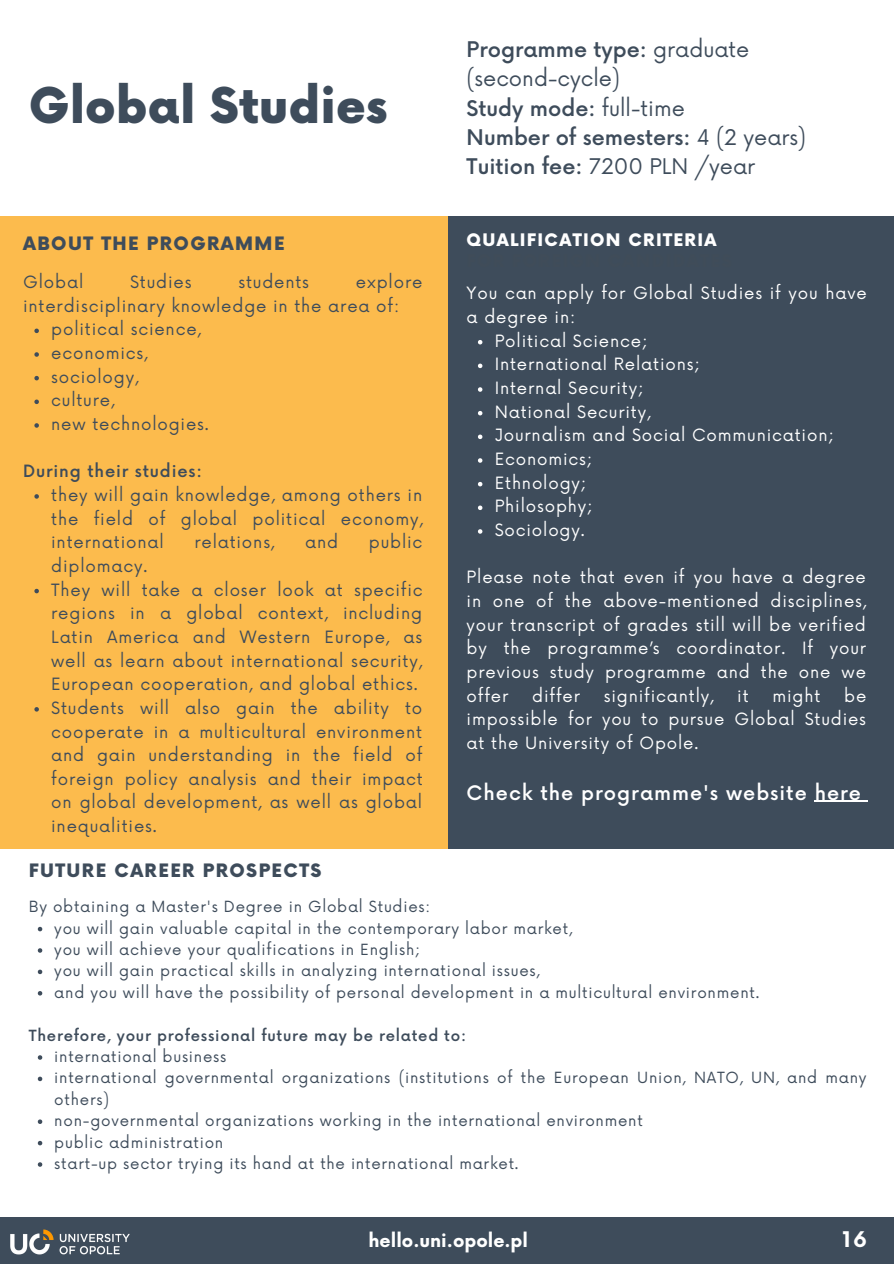
<style>
.page{position:relative;width:894px;height:1264px;background:#fff}
.page>*{position:absolute;margin:0;border:0;box-sizing:border-box;transform-origin:0 0}
.t1{font:900 48px "Now";color:#3e4c5b}
.t2{font:500 21px/29.2px "Now";color:#3e4c5b}
.t3{font:700 21px "Now";color:#fff}
.t4{font:500 19.5px "Now";letter-spacing:.05em;color:#fff}
.t5{font:900 18px "Now";letter-spacing:.08em;color:#3e4c5b}
.t6{font:700 18px "Now";color:#fff}
.t7{font:900 16.8px "Now";letter-spacing:.08em;color:#fff}
.t8{font:16.5px/23.7px "Now";letter-spacing:.05em;color:#3e4c5b}
.t9{font:16.5px/23.7px "Now";letter-spacing:.05em;color:#fff}
.t10{font:500 16.5px "Now";letter-spacing:.05em;color:#3e4c5b}
.t11{font:15px/21.5px "Now";letter-spacing:.05em;color:#3e4c5b}
.t12{font:500 15px "Now";letter-spacing:.05em;color:#3e4c5b}
.s1{font-weight:400}
</style>
<div class="page">
<div style="left:447px;top:216px;width:446px;height:633px;background:#3e4c5b"></div>
<div style="left:0;top:216px;width:447px;height:633px;background:#fcbb4d"></div>
<svg style="left:34px;top:328px;width:5px;height:5px"></svg>
<svg style="left:34px;top:352px;width:5px;height:5px"></svg>
<svg style="left:34px;top:376px;width:5px;height:4px"></svg>
<svg style="left:34px;top:399px;width:5px;height:5px"></svg>
<svg style="left:34px;top:423px;width:5px;height:5px"></svg>
<svg style="left:34px;top:494px;width:5px;height:4px"></svg>
<svg style="left:34px;top:589px;width:5px;height:4px"></svg>
<svg style="left:34px;top:707px;width:5px;height:4px"></svg>
<div style="left:0;top:1217px;width:893px;height:46px;background:#3e4c5b"></div>
<svg style="left:478px;top:340px;width:4px;height:4px"></svg>
<svg style="left:478px;top:363px;width:4px;height:5px"></svg>
<svg style="left:478px;top:387px;width:4px;height:5px"></svg>
<svg style="left:478px;top:411px;width:4px;height:4px"></svg>
<svg style="left:478px;top:434px;width:4px;height:5px"></svg>
<svg style="left:478px;top:458px;width:4px;height:5px"></svg>
<svg style="left:478px;top:482px;width:4px;height:4px"></svg>
<svg style="left:478px;top:505px;width:4px;height:5px"></svg>
<svg style="left:478px;top:529px;width:4px;height:4px"></svg>
<hr style="left:814px;top:800px;width:47px;height:1px;background:#fff">
<svg style="left:38px;top:926px;width:4px;height:5px"></svg>
<svg style="left:38px;top:948px;width:4px;height:4px"></svg>
<svg style="left:38px;top:969px;width:4px;height:5px"></svg>
<svg style="left:38px;top:991px;width:4px;height:4px"></svg>
<svg style="left:38px;top:1055px;width:4px;height:4px"></svg>
<svg style="left:38px;top:1076px;width:4px;height:5px"></svg>
<svg style="left:38px;top:1119px;width:4px;height:4px"></svg>
<svg style="left:38px;top:1140px;width:4px;height:5px"></svg>
<svg style="left:38px;top:1162px;width:4px;height:4px"></svg>
<img style="left:10px;top:1229px;width:120px;height:26px">
<h1 class="t1" style="left:29px;top:80px;width:360px">Global Studies</h1>
<p class="t5" style="left:23px;top:233px;width:263px">ABOUT THE PROGRAMME</p>
<p class="t8" style="left:23px;top:271px;width:62px">Global</p>
<p class="t8" style="left:130px;top:271px;width:63px">Studies</p>
<p class="t8" style="left:238px;top:271px;width:72px">students</p>
<p class="t8" style="left:23px;top:271px;width:400px;text-indent:333px">explore interdisciplinary knowledge in the area of:</p>
<p class="t8" style="left:51px;top:318px;width:159px">political science, economics, sociology,<br>culture,<br>new technologies.</p>
<p class="t10" style="left:23px;top:462px;width:180px">During their studies:</p>
<p class="t8" style="left:51px;top:484px;width:373px;text-align:justify">they will gain knowledge, among others in the field of global political economy, international</p>
<p class="t8" style="left:194px;top:531px;width:82px">relations,</p>
<p class="t8" style="left:305px;top:531px;width:35px">and</p>
<p class="t8" style="left:369px;top:531px;width:55px">public</p>
<p class="t8" style="left:51px;top:555px;width:373px">diplomacy.<br>They will take a closer look at specific regions in a global context, including Latin America and Western Europe, as well as learn about international security, European cooperation, and global ethics.<br>Students will also gain the ability to cooperate in a multicultural environment and gain understanding in the field of foreign policy analysis and their impact on global development, as well as global inequalities.</p>
<p class="t5" style="left:29px;top:861px;width:294px">FUTURE CAREER PROSPECTS</p>
<p class="t11" style="left:29px;top:896px;width:403px">By obtaining a Master's Degree in Global Studies:</p>
<p class="t2" style="left:466px;top:36px;width:341px">Programme type: <span class="s1">graduate (second-cycle)<br></span>Study mode: <span class="s1">full-time<br></span>Number of semesters: <span class="s1">4 (2 years)<br></span>Tuition fee: <span class="s1">7200 PLN /year</span></p>
<p class="t7" style="left:466px;top:231px;width:251px">QUALIFICATION CRITERIA</p>
<p class="t9" style="left:466px;top:282px;width:401px">You can apply for Global Studies if you have a degree in:</p>
<p class="t9" style="left:494px;top:330px;width:340px">Political Science;<br>International Relations;<br>Internal Security;<br>National Security,<br>Journalism and Social Communication;<br>Economics;<br>Ethnology;<br>Philosophy;<br>Sociology.</p>
<p class="t9" style="left:466px;top:566px;width:401px;text-align:justify">Please note that even if you have a degree in one of the above-mentioned disciplines, your transcript of grades still will be verified by the programme’s coordinator. If your previous study programme and the one we offer</p>
<p class="t9" style="left:466px;top:684px;width:401px;text-align:justify;text-indent:377px">be impossible for you to pursue Global Studies at the University of Opole.</p>
<p class="t4" style="left:466px;top:782px;width:396px">Check the programme's website here</p>
<p class="t9" style="left:532px;top:684px;width:49px">differ</p>
<p class="t9" style="left:603px;top:684px;width:111px">significantly,</p>
<p class="t9" style="left:737px;top:684px;width:13px">it</p>
<p class="t9" style="left:772px;top:684px;width:49px">might</p>
<p class="t11" style="left:54px;top:918px;width:706px">you will gain valuable capital in the contemporary labor market,<br>you will achieve your qualifications in English;<br>you will gain practical skills in analyzing international issues,<br>and you will have the possibility of personal development in a multicultural environment.</p>
<p class="t12" style="left:29px;top:1027px;width:438px">Therefore, your professional future may be related to:</p>
<p class="t11" style="left:54px;top:1046px;width:813px">international business<br>international governmental organizations (institutions of the European Union, NATO, UN, and many others)<br>non-governmental organizations working in the international environment<br>public administration<br>start-up sector trying its hand at the international market.</p>
<p class="t6" style="left:368px;top:1231px;width:161px">hello.uni.opole.pl</p>
<p class="t3" style="left:842px;top:1227px;width:26px">16</p>
</div>
